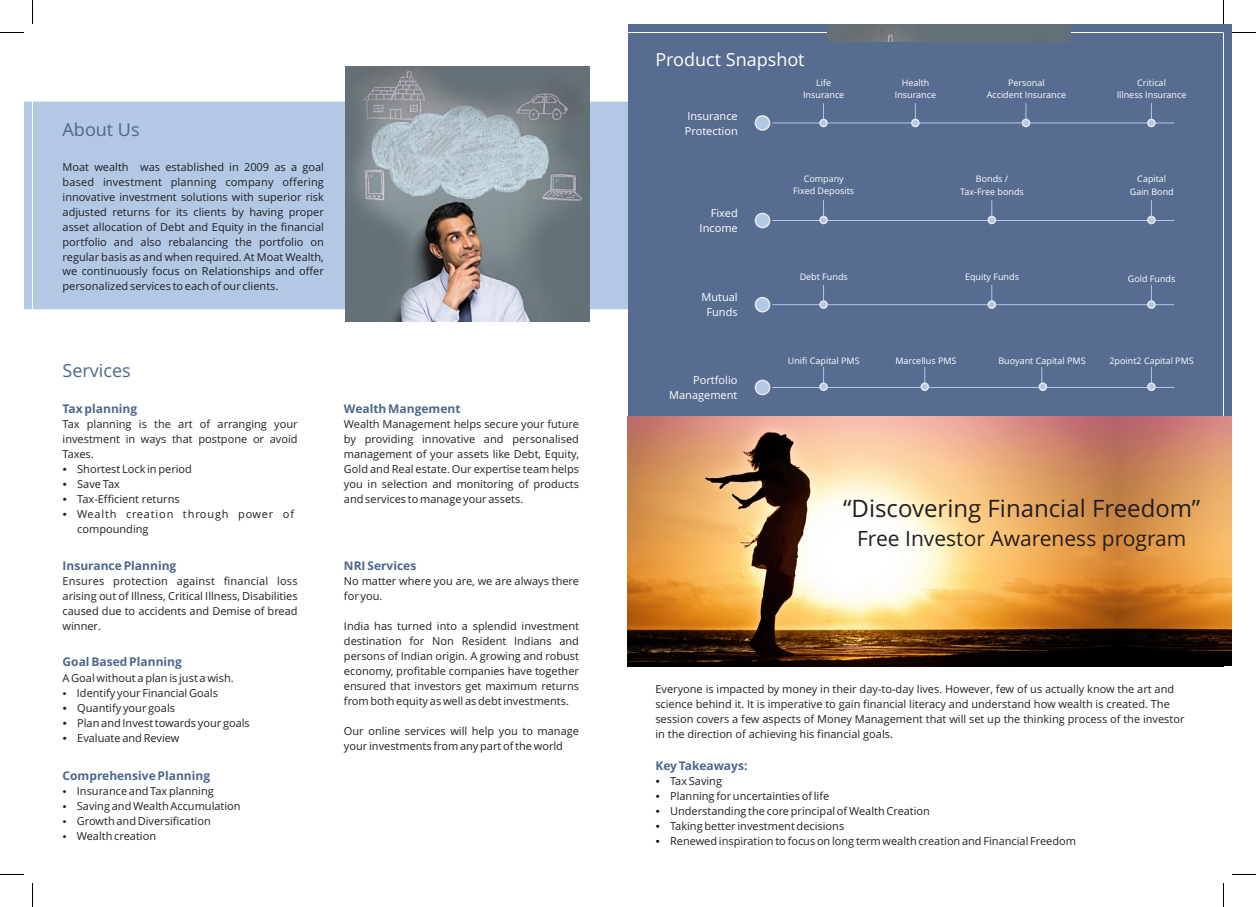
<style>
.page{position:relative;width:1256px;height:907px;background:#fff}
.page>*{position:absolute;margin:0;border:0;box-sizing:border-box;transform-origin:0 0}
.t1{font:24px "Open Sans";color:#231f20}
.t2{font:21px "Open Sans";color:#231f20}
.t3{font:18px "Open Sans";color:#4c678d}
.t4{font:18px "Open Sans";color:#fff}
.t5{font:700 12px "Open Sans";color:#4c678d}
.t6{font:11px/15px "Open Sans";color:#231f20;text-align:justify}
.t7{font:11px/15px "Open Sans";color:#fff;text-align:right}
.t8{font:11px "Open Sans";letter-spacing:.08em;color:#231f20}
.t9{font:9px/12.3px "Open Sans";color:#fff;text-align:center}
</style>
<div class="page">
<div style="left:628px;top:24px;width:604px;height:392px;background:#566c90"></div>
<div style="left:24px;top:102px;width:604px;height:207px;background:#b2c8e5"></div>
<img style="left:346px;top:67px;width:243px;height:254px">
<img style="left:827px;top:24px;width:243px;height:17px">
<div style="left:754px;top:380px;width:16px;height:15px;background:#b2c8e5;border:2px solid #e6e7e8;border-radius:50%"></div>
<hr style="left:772px;top:387px;width:402px;height:1px;background:#b2c8e5">
<svg style="left:823px;top:367px;width:1px;height:15px"></svg>
<div style="left:819px;top:382px;width:9px;height:9px;background:#b2c8e5;border:2px solid #e6e7e8;border-radius:50%"></div>
<svg style="left:1041px;top:367px;width:1px;height:15px"></svg>
<div style="left:1038px;top:382px;width:9px;height:9px;background:#b2c8e5;border:2px solid #e6e7e8;border-radius:50%"></div>
<svg style="left:1151px;top:367px;width:1px;height:15px"></svg>
<svg style="left:1147px;top:382px;width:8px;height:9px"></svg>
<div style="left:754px;top:297px;width:16px;height:15px;background:#b2c8e5;border:2px solid #e6e7e8;border-radius:50%"></div>
<hr style="left:772px;top:304px;width:402px;height:1px;background:#b2c8e5">
<svg style="left:823px;top:285px;width:1px;height:15px"></svg>
<div style="left:819px;top:300px;width:9px;height:9px;background:#b2c8e5;border:2px solid #e6e7e8;border-radius:50%"></div>
<svg style="left:991px;top:285px;width:1px;height:15px"></svg>
<div style="left:987px;top:300px;width:9px;height:9px;background:#b2c8e5;border:2px solid #e6e7e8;border-radius:50%"></div>
<svg style="left:1151px;top:285px;width:1px;height:15px"></svg>
<svg style="left:1147px;top:300px;width:8px;height:9px"></svg>
<div style="left:754px;top:213px;width:16px;height:15px;background:#b2c8e5;border:2px solid #e6e7e8;border-radius:50%"></div>
<hr style="left:772px;top:220px;width:402px;height:1px;background:#b2c8e5">
<svg style="left:823px;top:200px;width:1px;height:16px"></svg>
<svg style="left:819px;top:216px;width:9px;height:8px"></svg>
<svg style="left:991px;top:200px;width:1px;height:16px"></svg>
<svg style="left:987px;top:216px;width:9px;height:8px"></svg>
<svg style="left:1151px;top:200px;width:1px;height:16px"></svg>
<svg style="left:1147px;top:216px;width:8px;height:8px"></svg>
<div style="left:754px;top:115px;width:16px;height:16px;background:#b2c8e5;border:2px solid #e6e7e8;border-radius:50%"></div>
<hr style="left:772px;top:122px;width:402px;height:1px;background:#b2c8e5">
<svg style="left:823px;top:103px;width:1px;height:16px"></svg>
<svg style="left:819px;top:119px;width:9px;height:8px"></svg>
<svg style="left:915px;top:103px;width:1px;height:16px"></svg>
<svg style="left:911px;top:119px;width:8px;height:8px"></svg>
<svg style="left:1025px;top:103px;width:1px;height:16px"></svg>
<svg style="left:1021px;top:119px;width:9px;height:8px"></svg>
<svg style="left:1151px;top:103px;width:1px;height:16px"></svg>
<svg style="left:1147px;top:119px;width:8px;height:8px"></svg>
<img style="left:628px;top:416px;width:489px;height:250px">
<img style="left:1117px;top:416px;width:98px;height:250px">
<img style="left:1215px;top:416px;width:17px;height:250px">
<svg style="left:924px;top:367px;width:1px;height:15px"></svg>
<svg style="left:920px;top:382px;width:9px;height:9px"></svg>
<svg style="left:0;top:32px;width:24px;height:1px"></svg>
<svg style="left:32px;top:0;width:1px;height:24px"></svg>
<svg style="left:1232px;top:32px;width:24px;height:1px"></svg>
<svg style="left:1223px;top:0;width:1px;height:24px"></svg>
<svg style="left:0;top:874px;width:24px;height:1px"></svg>
<svg style="left:32px;top:883px;width:1px;height:24px"></svg>
<svg style="left:1232px;top:874px;width:24px;height:1px"></svg>
<svg style="left:1223px;top:883px;width:1px;height:24px"></svg>
<h3 class="t3" style="left:63px;top:122px;width:79px">About Us</h3>
<p class="t6" style="left:63px;top:160px;width:263px">Moat wealth was established in 2009 as a goal based investment planning company offering innovative investment solutions with superior risk adjusted returns for its clients by having proper asset allocation of Debt and Equity in the financial portfolio and also rebalancing the portfolio on regular basis as and when required. At Moat Wealth, we continuously focus on Relationships and offer personalized services to each of our clients.</p>
<h3 class="t3" style="left:63px;top:363px;width:70px">Services</h3>
<p class="t5" style="left:63px;top:404px;width:76px">Tax planning</p>
<p class="t6" style="left:63px;top:418px;width:236px">Tax planning is the art of arranging your</p>
<p class="t6" style="left:63px;top:433px;width:236px">investment in ways that postpone or avoid</p>
<p class="t6" style="left:63px;top:448px;width:33px">Taxes.</p>
<p class="t6" style="left:77px;top:463px;width:116px">Shortest Lock in period</p>
<p class="t6" style="left:77px;top:478px;width:44px">Save Tax</p>
<p class="t6" style="left:77px;top:493px;width:104px">Tax-Efficient returns</p>
<p class="t8" style="left:77px;top:509px;width:218px">Wealth creation through power of</p>
<p class="t6" style="left:77px;top:522px;width:73px">compounding</p>
<p class="t5" style="left:63px;top:561px;width:115px">Insurance Planning</p>
<p class="t6" style="left:63px;top:575px;width:237px">Ensures protection against financial loss arising out of Illness, Critical Illness, Disabilities caused due to accidents and Demise of bread winner.</p>
<p class="t5" style="left:63px;top:657px;width:121px">Goal Based Planning</p>
<p class="t6" style="left:63px;top:671px;width:173px">A Goal without a plan is just a wish.</p>
<p class="t6" style="left:77px;top:686px;width:143px">Identify your Financial Goals<br>Quantify your goals</p>
<p class="t6" style="left:77px;top:716px;width:174px">Plan and Invest towards your goals</p>
<p class="t6" style="left:77px;top:731px;width:104px">Evaluate and Review</p>
<p class="t5" style="left:63px;top:771px;width:149px">Comprehensive Planning</p>
<p class="t6" style="left:77px;top:785px;width:138px">Insurance and Tax planning</p>
<p class="t6" style="left:77px;top:815px;width:135px">Growth and Diversification</p>
<p class="t6" style="left:77px;top:800px;width:165px">Saving and Wealth Accumulation</p>
<p class="t6" style="left:77px;top:830px;width:81px">Wealth creation</p>
<p class="t5" style="left:344px;top:404px;width:118px">Wealth Mangement</p>
<p class="t6" style="left:344px;top:418px;width:237px">Wealth Management helps secure your future by providing innovative and personalised management of your assets like Debt, Equity, Gold and Real estate. Our expertise team helps you in selection and monitoring of products and services to manage your assets.</p>
<p class="t5" style="left:344px;top:561px;width:74px">NRI Services</p>
<p class="t6" style="left:344px;top:575px;width:236px">No matter where you are, we are always there for you.</p>
<p class="t6" style="left:344px;top:620px;width:237px">India has turned into a splendid investment destination for Non Resident Indians and persons of Indian origin. A growing and robust economy, profitable companies have together ensured that investors get maximum returns from both equity as well as debt investments.</p>
<p class="t6" style="left:344px;top:724px;width:236px">Our online services will help you to manage your investments from any part of the world</p>
<h3 class="t4" style="left:655px;top:53px;width:151px">Product Snapshot</h3>
<p class="t7" style="left:685px;top:109px;width:54px;text-align:left">Insurance<br>Protection</p>
<p class="t7" style="left:699px;top:207px;width:40px">Fixed<br>Income</p>
<p class="t7" style="left:701px;top:291px;width:38px;text-align:center">Mutual<br>Funds</p>
<p class="t7" style="left:669px;top:374px;width:70px">Portfolio<br>Management</p>
<p class="t9" style="left:803px;top:77px;width:43px">Life<br>Insurance</p>
<p class="t9" style="left:895px;top:77px;width:43px">Health<br>Insurance</p>
<p class="t9" style="left:986px;top:77px;width:81px">Personal<br>Accident Insurance</p>
<p class="t9" style="left:1116px;top:77px;width:71px">Critical<br>Illness Insurance</p>
<p class="t9" style="left:793px;top:174px;width:62px">Company<br>Fixed Deposits</p>
<p class="t9" style="left:960px;top:174px;width:65px">Bonds /<br>Tax-Free bonds</p>
<p class="t9" style="left:1129px;top:174px;width:46px">Capital<br>Gain Bond</p>
<p class="t9" style="left:799px;top:271px;width:50px">Debt Funds</p>
<p class="t9" style="left:965px;top:271px;width:55px">Equity Funds</p>
<p class="t9" style="left:1127px;top:273px;width:49px">Gold Funds</p>
<p class="t9" style="left:998px;top:354px;width:89px">Buoyant Capital PMS</p>
<p class="t9" style="left:788px;top:356px;width:73px">Unifi Capital PMS</p>
<p class="t9" style="left:895px;top:356px;width:63px">Marcellus PMS</p>
<p class="t9" style="left:1109px;top:356px;width:86px">2point2 Capital PMS</p>
<h1 class="t1" style="left:843px;top:498px;width:359px">“Discovering Financial Freedom”</h1>
<h2 class="t2" style="left:857px;top:530px;width:331px">Free Investor Awareness program</h2>
<p class="t6" style="left:655px;top:683px;width:530px;text-align:left">Everyone is impacted by money in their day-to-day lives. However, few of us actually know the art and science behind it. It is imperative to gain financial literacy and understand how wealth is created. The session covers a few aspects of Money Management that will set up the thinking process of the investor in the direction of achieving his financial goals.</p>
<p class="t5" style="left:655px;top:761px;width:94px">Key Takeaways:</p>
<p class="t6" style="left:670px;top:790px;width:161px">Planning for uncertainties of life</p>
<p class="t6" style="left:670px;top:775px;width:54px">Tax Saving</p>
<p class="t6" style="left:670px;top:805px;width:261px">Understanding the core principal of Wealth Creation</p>
<p class="t6" style="left:670px;top:835px;width:407px">Renewed inspiration to focus on long term wealth creation and Financial Freedom</p>
<p class="t6" style="left:670px;top:820px;width:176px">Taking better investment decisions</p>
</div>
